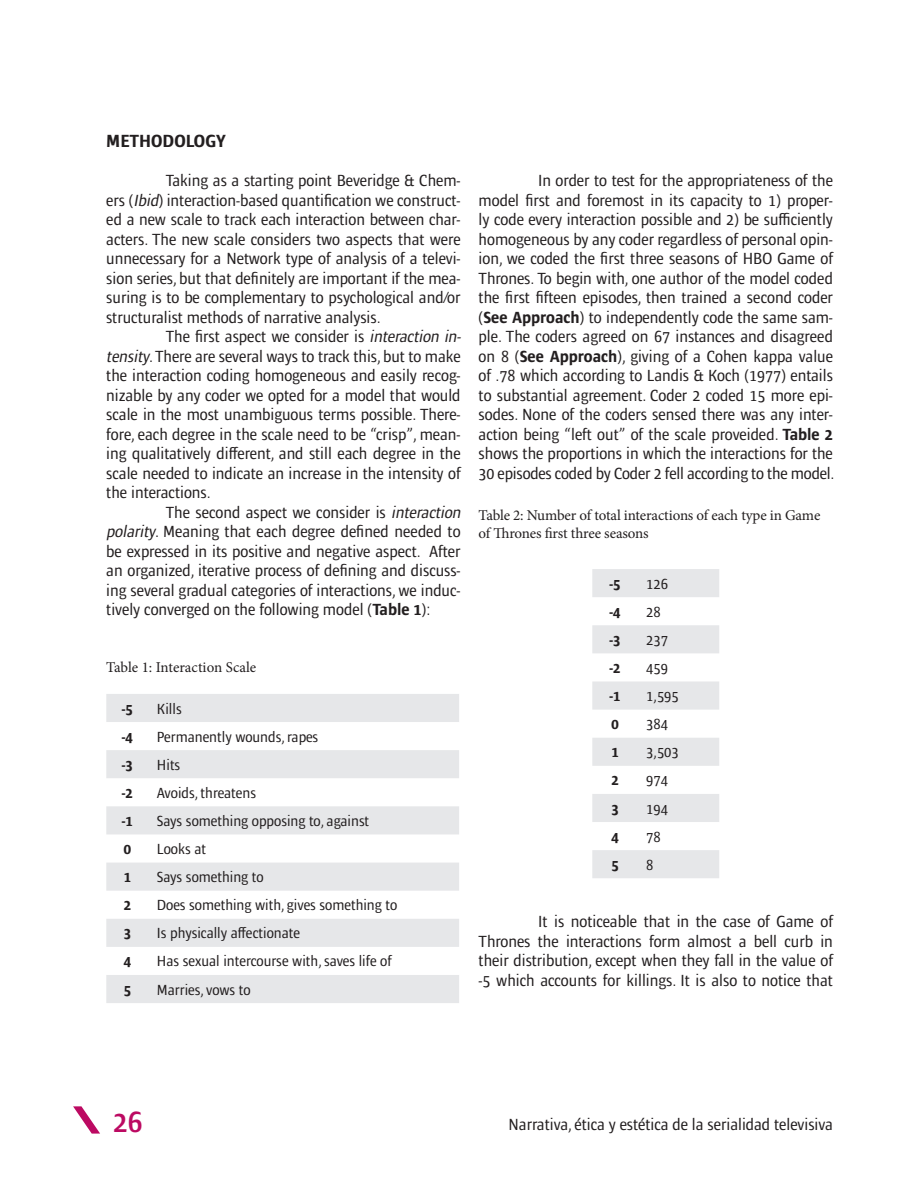
<style>
.page{position:relative;width:918px;height:1188px;background:#fff}
.page>*{position:absolute;margin:0;border:0;box-sizing:border-box;transform-origin:0 0}
.t1{font:600 condensed 30px "Ardoise Std";color:#bc0a62}
.Subtítulos{font:700 condensed 18px "Ardoise Std";color:#231f20}
.Contenido_con_sangrí{font:condensed 16.5px/19.5px "Ardoise Std";color:#231f20;text-align:justify}
.TABLA_-_texto_intern{font:condensed 15px "Ardoise Std";color:#231f20}
.Título_tabla{font:15px/18px "Minion Pro";letter-spacing:-.01em;color:#231f20}
.TABLA_-_texto_intern-2{font:700 condensed 15px "Ardoise Std";color:#231f20}
.s1{font-style:italic}
.s2{font-weight:700}
</style>
<div class="page">
<svg style="left:106px;top:694px;width:353px;height:309px;fill:#e6e7e9"></svg>
<svg style="left:592px;top:569px;width:127px;height:309px"></svg>
<svg style="left:73px;top:1106px;width:27px;height:28px"></svg>
<p class="Subtítulos" style="left:106px;top:131px;width:121px">METHODOLOGY</p>
<p class="Contenido_con_sangrí" style="left:106px;top:171px;width:356px;text-indent:60px">Taking as a starting point Beveridge &amp; Chem&shy;ers (<span class="s1">Ibid</span>) interaction-based quantification we construct&shy;ed a new scale to track each interaction between char&shy;acters. The new scale considers two aspects that were unnecessary for a Network type of analysis of a televi&shy;sion series, but that definitely are important if the mea&shy;suring is to be complementary to psychological and/or structuralist methods of narrative analysis.</p>
<p class="Contenido_con_sangrí" style="left:106px;top:327px;width:359px;text-align:left;text-indent:60px">The first aspect we consider is <span class="s1">interaction in&shy;tensity</span>. There are several ways to track this, but to make the interaction coding homogeneous and easily recog&shy;nizable by any coder we opted for a model that would scale in the most unambiguous terms possible. There&shy;fore, each degree in the scale need to be “crisp”, mean&shy;ing qualitatively different, and still each degree in the scale needed to indicate an increase in the intensity of the interactions.</p>
<p class="Contenido_con_sangrí" style="left:106px;top:502px;width:359px;text-align:left;text-indent:60px">The second aspect we consider is <span class="s1">interaction polarity</span>. Meaning that each degree defined needed to be expressed in its positive and negative aspect. After an organized, iterative process of defining and discuss&shy;ing several gradual categories of interactions, we induc&shy;tively converged on the following model (<span class="s2">Table 1</span>):</p>
<p class="Título_tabla" style="left:106px;top:659px;width:151px">Table 1: Interaction Scale</p>
<p class="TABLA_-_texto_intern-2" style="left:122px;top:700px;width:12px">-5</p>
<p class="TABLA_-_texto_intern" style="left:157px;top:700px;width:26px">Kills</p>
<p class="TABLA_-_texto_intern-2" style="left:122px;top:728px;width:12px">-4</p>
<p class="TABLA_-_texto_intern" style="left:157px;top:728px;width:163px">Permanently wounds, rapes</p>
<p class="TABLA_-_texto_intern-2" style="left:122px;top:756px;width:12px">-3</p>
<p class="TABLA_-_texto_intern" style="left:157px;top:756px;width:25px">Hits</p>
<p class="TABLA_-_texto_intern-2" style="left:122px;top:784px;width:12px">-2</p>
<p class="TABLA_-_texto_intern" style="left:157px;top:784px;width:101px">Avoids, threatens</p>
<p class="TABLA_-_texto_intern-2" style="left:122px;top:812px;width:12px">-1</p>
<p class="TABLA_-_texto_intern" style="left:157px;top:812px;width:214px">Says something opposing to, against</p>
<p class="TABLA_-_texto_intern-2" style="left:124px;top:840px;width:9px">0</p>
<p class="TABLA_-_texto_intern" style="left:157px;top:840px;width:51px">Looks at</p>
<p class="TABLA_-_texto_intern-2" style="left:124px;top:869px;width:9px">1</p>
<p class="TABLA_-_texto_intern" style="left:157px;top:869px;width:108px">Says something to</p>
<p class="TABLA_-_texto_intern-2" style="left:124px;top:897px;width:9px">2</p>
<p class="TABLA_-_texto_intern" style="left:157px;top:897px;width:242px">Does something with, gives something to</p>
<p class="TABLA_-_texto_intern-2" style="left:124px;top:925px;width:9px">3</p>
<p class="TABLA_-_texto_intern" style="left:157px;top:925px;width:145px">Is physically affectionate</p>
<p class="TABLA_-_texto_intern-2" style="left:124px;top:953px;width:9px">4</p>
<p class="TABLA_-_texto_intern" style="left:157px;top:953px;width:236px">Has sexual intercourse with, saves life of</p>
<p class="TABLA_-_texto_intern-2" style="left:124px;top:981px;width:9px">5</p>
<p class="TABLA_-_texto_intern" style="left:157px;top:981px;width:95px">Marries, vows to</p>
<p class="Contenido_con_sangrí" style="left:479px;top:171px;width:357px;text-indent:60px">In order to test for the appropriateness of the model first and foremost in its capacity to 1) proper&shy;ly code every interaction possible and 2) be sufficiently homogeneous by any coder regardless of personal opin&shy;ion, we coded the first three seasons of HBO Game of Thrones. To begin with, one author of the model coded the first fifteen episodes, then trained a second coder (<span class="s2">See Approach</span>) to independently code the same sam&shy;ple. The coders agreed on 67 instances and disagreed on 8 (<span class="s2">See Approach</span>), giving of a Cohen kappa value of .78 which according to Landis &amp; Koch (1977) entails to substantial agreement. Coder 2 coded 15 more epi&shy;sodes. None of the coders sensed there was any inter&shy;action being “left out” of the scale proveided. <span class="s2">Table 2 </span>shows the proportions in which the interactions for the 30 episodes coded by Coder 2 fell according to the model.</p>
<p class="Título_tabla" style="left:479px;top:507px;width:343px">Table 2: Number of total interactions of each type in Game of Thrones first three seasons</p>
<p class="TABLA_-_texto_intern-2" style="left:610px;top:575px;width:12px">-5</p>
<p class="TABLA_-_texto_intern" style="left:646px;top:575px;width:23px">126</p>
<p class="TABLA_-_texto_intern-2" style="left:610px;top:603px;width:12px">-4</p>
<p class="TABLA_-_texto_intern" style="left:646px;top:603px;width:16px">28</p>
<p class="TABLA_-_texto_intern-2" style="left:610px;top:631px;width:12px">-3</p>
<p class="TABLA_-_texto_intern" style="left:646px;top:631px;width:23px">237</p>
<p class="TABLA_-_texto_intern-2" style="left:610px;top:659px;width:12px">-2</p>
<p class="TABLA_-_texto_intern" style="left:646px;top:659px;width:23px">459</p>
<p class="TABLA_-_texto_intern-2" style="left:610px;top:688px;width:12px">-1</p>
<p class="TABLA_-_texto_intern" style="left:646px;top:687px;width:34px">1,595</p>
<p class="TABLA_-_texto_intern-2" style="left:611px;top:716px;width:9px">0</p>
<p class="TABLA_-_texto_intern" style="left:646px;top:716px;width:23px">384</p>
<p class="TABLA_-_texto_intern-2" style="left:611px;top:744px;width:9px">1</p>
<p class="TABLA_-_texto_intern" style="left:646px;top:744px;width:34px">3,503</p>
<p class="TABLA_-_texto_intern-2" style="left:611px;top:772px;width:9px">2</p>
<p class="TABLA_-_texto_intern" style="left:646px;top:772px;width:23px">974</p>
<p class="TABLA_-_texto_intern-2" style="left:611px;top:800px;width:9px">3</p>
<p class="TABLA_-_texto_intern" style="left:646px;top:800px;width:23px">194</p>
<p class="TABLA_-_texto_intern-2" style="left:611px;top:828px;width:9px">4</p>
<p class="TABLA_-_texto_intern" style="left:646px;top:828px;width:16px">78</p>
<p class="TABLA_-_texto_intern-2" style="left:611px;top:856px;width:9px">5</p>
<p class="TABLA_-_texto_intern" style="left:646px;top:856px;width:9px">8</p>
<p class="Contenido_con_sangrí" style="left:479px;top:912px;width:356px;text-indent:60px">It is noticeable that in the case of Game of Thrones the interactions form almost a bell curb in their distribution, except when they fall in the value of -5 which accounts for killings. It is also to notice that</p>
<h1 class="t1" style="left:113px;top:1104px;width:30px">26</h1>
<p class="Contenido_con_sangrí" style="left:509px;top:1115px;width:326px">Narrativa, ética y estética de la serialidad televisiva</p>
</div>
